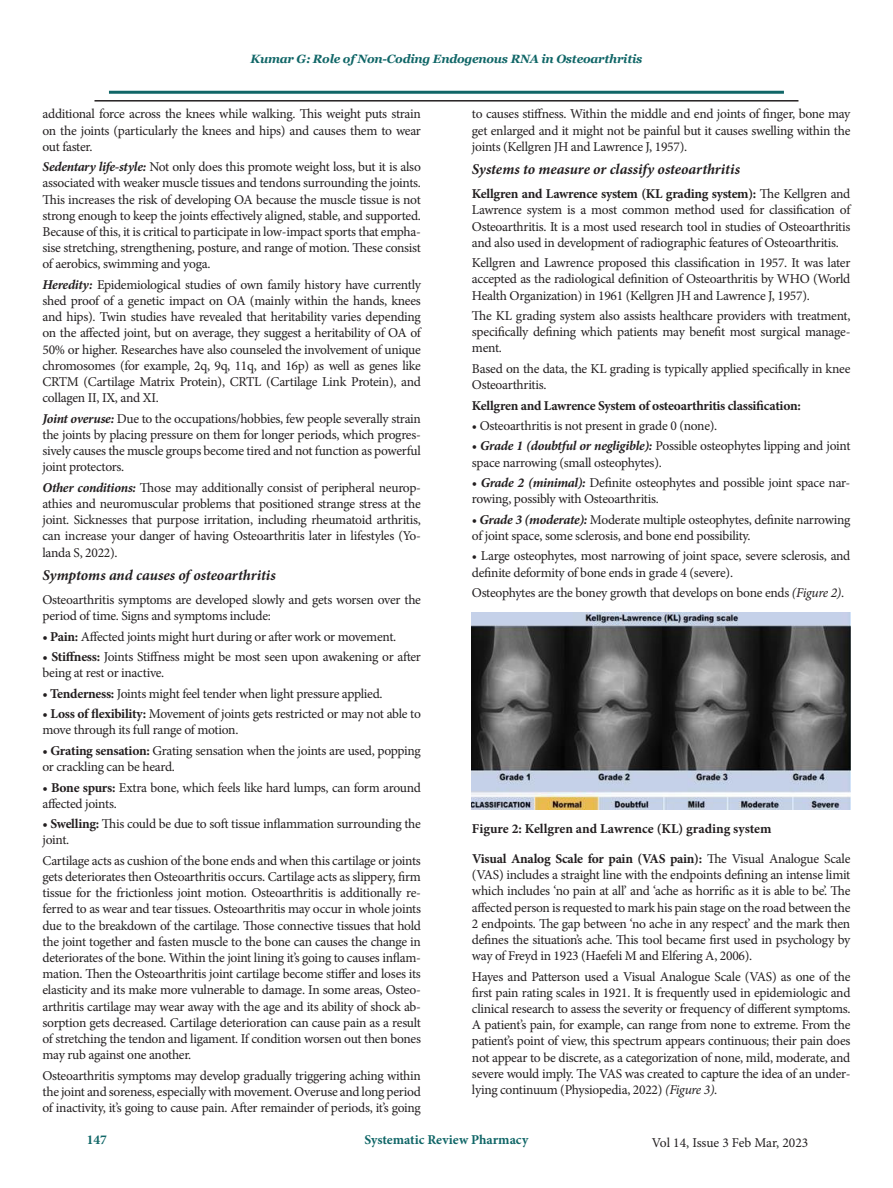
<style>
.page{position:relative;width:893px;height:1188px;background:#fff}
.page>*{position:absolute;margin:0;border:0;box-sizing:border-box;transform-origin:0 0}
.t1{font:italic 700 15px "Minion Pro";letter-spacing:-.005em;color:#231f20}
.t2{font:13.5px/16.2px "Minion Pro";letter-spacing:-.02em;color:#231f20;text-align:justify}
.t3{font:700 13.5px "Minion Pro";letter-spacing:-.015em;color:#231f20}
.t4{font:700 13.5px "Minion Pro";color:#106667}
.t5{font:italic 700 12px "Georgia";letter-spacing:-.02em;color:#106667}
.s1{font-weight:700;font-style:italic}
.s2{font-weight:700}
.s3{font-style:italic}
</style>
<div class="page">
<hr style="left:109px;top:91px;width:675px;height:3px;background:#106667">
<hr style="left:94px;top:100px;width:704px;height:2px;background:#231f20">
<img style="left:472px;top:613px;width:378px;height:197px">
<p class="t5" style="left:251px;top:51px;width:393px">Kumar G: Role of Non-Coding Endogenous RNA in Osteoarthritis</p>
<p class="t2" style="left:43px;top:106px;width:380px">additional force across the knees while walking. This weight puts strain on the joints (particularly the knees and hips) and causes them to wear out faster.</p>
<p class="t2" style="left:43px;top:159px;width:380px"><span class="s1">Sedentary life-style:</span> Not only does this promote weight loss, but it is also associated with weaker muscle tissues and tendons surrounding the joints.<br>This increases the risk of developing OA because the muscle tissue is not strong enough to keep the joints effectively aligned, stable, and supported.<br>Because of this, it is critical to participate in low-impact sports that empha&shy;sise stretching, strengthening, posture, and range of motion. These consist of aerobics, swimming and yoga.</p>
<p class="t2" style="left:43px;top:277px;width:380px"><span class="s1">Heredity:</span> Epidemiological studies of own family history have currently shed proof of a genetic impact on OA (mainly within the hands, knees and hips). Twin studies have revealed that heritability varies depending on the affected joint, but on average, they suggest a heritability of OA of 50% or higher. Researches have also counseled the involvement of unique chromosomes (for example, 2q, 9q, 11q, and 16p) as well as genes like CRTM (Cartilage Matrix Protein), CRTL (Cartilage Link Protein), and collagen II, IX, and XI.</p>
<p class="t2" style="left:43px;top:410px;width:380px"><span class="s1">Joint overuse:</span> Due to the occupations/hobbies, few people severally strain the joints by placing pressure on them for longer periods, which progres&shy;sively causes the muscle groups become tired and not function as powerful joint protectors.</p>
<p class="t2" style="left:42px;top:479px;width:380px"><span class="s1">Other conditions:</span> Those may additionally consist of peripheral neurop&shy;athies and neuromuscular problems that positioned strange stress at the joint. Sicknesses that purpose irritation, including rheumatoid arthritis, can increase your danger of having Osteoarthritis later in lifestyles (Yo&shy;landa S, 2022).</p>
<p class="t1" style="left:43px;top:565px;width:235px">Symptoms and causes of osteoarthritis</p>
<p class="t2" style="left:43px;top:592px;width:380px">Osteoarthritis symptoms are developed slowly and gets worsen over the period of time. Signs and symptoms include:</p>
<p class="t2" style="left:43px;top:628px;width:355px"><span class="s2">• Pain:</span> Affected joints might hurt during or after work or movement.</p>
<p class="t2" style="left:43px;top:649px;width:380px"><span class="s2">• Stiffness:</span> Joints Stiffness might be most seen upon awakening or after being at rest or inactive.</p>
<p class="t2" style="left:43px;top:685px;width:342px"><span class="s2">• Tenderness:</span> Joints might feel tender when light pressure applied.</p>
<p class="t2" style="left:43px;top:706px;width:380px"><span class="s2">• Loss of flexibility:</span> Movement of joints gets restricted or may not able to move through its full range of motion.</p>
<p class="t2" style="left:43px;top:743px;width:380px"><span class="s2">• Grating sensation:</span> Grating sensation when the joints are used, popping or crackling can be heard.</p>
<p class="t2" style="left:43px;top:779px;width:380px"><span class="s2">• Bone spurs:</span> Extra bone, which feels like hard lumps, can form around affected joints.</p>
<p class="t2" style="left:43px;top:816px;width:380px"><span class="s2">• Swelling:</span> This could be due to soft tissue inflammation surrounding the joint.</p>
<p class="t2" style="left:43px;top:852px;width:380px">Cartilage acts as cushion of the bone ends and when this cartilage or joints gets deteriorates then Osteoarthritis occurs. Cartilage acts as slippery, firm tissue for the frictionless joint motion. Osteoarthritis is additionally re&shy;ferred to as wear and tear tissues. Osteoarthritis may occur in whole joints due to the breakdown of the cartilage. Those connective tissues that hold the joint together and fasten muscle to the bone can causes the change in deteriorates of the bone. Within the joint lining it’s going to causes inflam&shy;mation. Then the Osteoarthritis joint cartilage become stiffer and loses its elasticity and its make more vulnerable to damage. In some areas, Osteo&shy;arthritis cartilage may wear away with the age and its ability of shock ab&shy;sorption gets decreased. Cartilage deterioration can cause pain as a result of stretching the tendon and ligament. If condition worsen out then bones may rub against one another.</p>
<p class="t2" style="left:43px;top:1067px;width:380px">Osteoarthritis symptoms may develop gradually triggering aching within the joint and soreness, especially with movement. Overuse and long period of inactivity, it’s going to cause pain. After remainder of periods, it’s going</p>
<p class="t2" style="left:472px;top:106px;width:380px">to causes stiffness. Within the middle and end joints of finger, bone may get enlarged and it might not be painful but it causes swelling within the joints (Kellgren JH and Lawrence J, 1957).</p>
<p class="t1" style="left:472px;top:159px;width:270px">Systems to measure or classify osteoarthritis</p>
<p class="t2" style="left:472px;top:186px;width:380px"><span class="s2">Kellgren and Lawrence system (KL grading system):</span> The Kellgren and Lawrence system is a most common method used for classification of Osteoarthritis. It is a most used research tool in studies of Osteoarthritis and also used in development of radiographic features of Osteoarthritis.</p>
<p class="t2" style="left:472px;top:255px;width:380px">Kellgren and Lawrence proposed this classification in 1957. It was later accepted as the radiological definition of Osteoarthritis by WHO (World Health Organization) in 1961 (Kellgren JH and Lawrence J, 1957).</p>
<p class="t2" style="left:472px;top:308px;width:380px">The KL grading system also assists healthcare providers with treatment, specifically defining which patients may benefit most surgical manage&shy;ment.</p>
<p class="t2" style="left:472px;top:361px;width:380px">Based on the data, the KL grading is typically applied specifically in knee<br>Osteoarthritis.</p>
<p class="t3" style="left:472px;top:396px;width:330px">Kellgren and Lawrence System of osteoarthritis classification:</p>
<p class="t2" style="left:472px;top:418px;width:247px">• Osteoarthritis is not present in grade 0 (none).</p>
<p class="t2" style="left:472px;top:438px;width:380px"><span class="s1">• Grade 1 (doubtful or negligible):</span> Possible osteophytes lipping and joint space narrowing (small osteophytes).</p>
<p class="t2" style="left:472px;top:475px;width:380px"><span class="s1">• Grade 2 (minimal):</span> Definite osteophytes and possible joint space nar&shy;rowing, possibly with Osteoarthritis.</p>
<p class="t2" style="left:472px;top:511px;width:380px"><span class="s1">• Grade 3 (moderate):</span> Moderate multiple osteophytes, definite narrowing of joint space, some sclerosis, and bone end possibility.</p>
<p class="t2" style="left:472px;top:548px;width:380px">• Large osteophytes, most narrowing of joint space, severe sclerosis, and definite deformity of bone ends in grade 4 (severe).</p>
<p class="t2" style="left:472px;top:585px;width:374px">Osteophytes are the boney growth that develops on bone ends <span class="s3">(Figure 2)</span>.</p>
<p class="t3" style="left:472px;top:820px;width:301px">Figure 2: Kellgren and Lawrence (KL) grading system</p>
<p class="t2" style="left:472px;top:851px;width:380px"><span class="s2">Visual Analog Scale for pain (VAS pain):</span> The Visual Analogue Scale (VAS) includes a straight line with the endpoints defining an intense limit which includes ‘no pain at all’ and ‘ache as horrific as it is able to be’. The affected person is requested to mark his pain stage on the road between the 2 endpoints. The gap between ‘no ache in any respect’ and the mark then defines the situation’s ache. This tool became first used in psychology by way of Freyd in 1923 (Haefeli M and Elfering A, 2006).</p>
<p class="t2" style="left:472px;top:968px;width:380px">Hayes and Patterson used a Visual Analogue Scale (VAS) as one of the first pain rating scales in 1921. It is frequently used in epidemiologic and clinical research to assess the severity or frequency of different symptoms.<br>A patient’s pain, for example, can range from none to extreme. From the patient’s point of view, this spectrum appears continuous; their pain does not appear to be discrete, as a categorization of none, mild, moderate, and severe would imply. The VAS was created to capture the idea of an under&shy;lying continuum (Physiopedia, 2022) <span class="s3">(Figure 3)</span>.</p>
<p class="t4" style="left:87px;top:1130px;width:22px">147</p>
<p class="t4" style="left:365px;top:1130px;width:165px">Systematic Review Pharmacy</p>
<p class="t2" style="left:652px;top:1134px;width:158px">Vol 14, Issue 3 Feb Mar, 2023</p>
</div>
